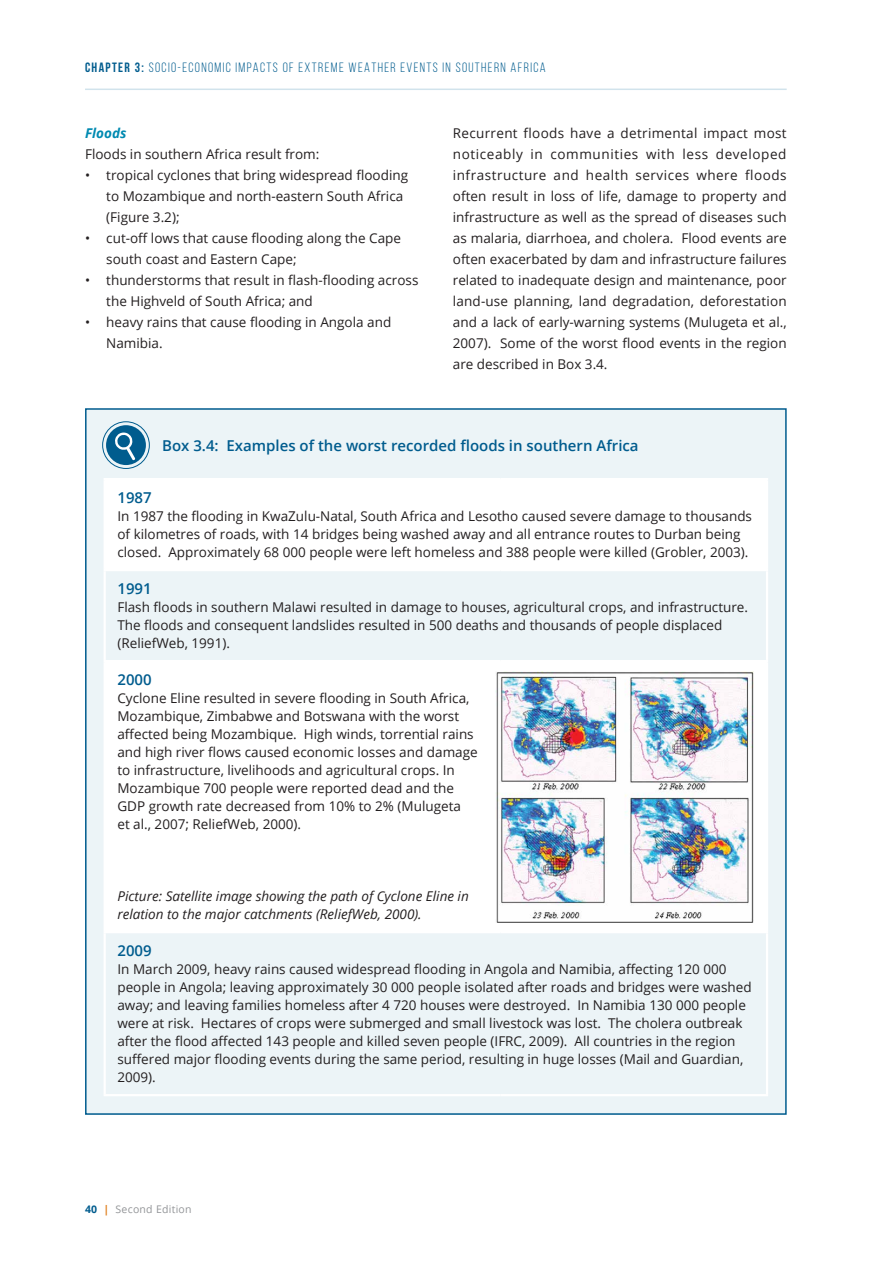
<style>
.page{position:relative;width:893px;height:1263px;background:#fff}
.page>*{position:absolute;margin:0;border:0;box-sizing:border-box;transform-origin:0 0}
.t1{font:600 15px "Open Sans";color:#005c8e}
.t2{font:13.5px/21px "Open Sans";color:#231f20}
.t3{font:italic 13.5px/18px "Open Sans";color:#231f20}
.t4{font:13.5px "Bebas Neue";letter-spacing:.1em;color:#005c8e}
.t5{font:10.5px "Open Sans";letter-spacing:.025em;color:#939598}
.s1{font-weight:700}
.s2{font-weight:700;font-style:italic;color:#008ab1}
.s3{font-weight:700;color:#005c8e}
.s4{font-weight:700;color:#df7e1c}
</style>
<div class="page">
<hr style="left:85px;top:89px;width:702px;height:1px;background:#d1e3ec">
<div style="left:86px;top:409px;width:700px;height:705px;background:#ecf4f7"></div>
<svg style="left:106px;top:480px;width:660px;height:451px;fill:#fff"></svg>
<hr style="left:104px;top:478px;width:396px;height:2px;background:#fff">
<hr style="left:104px;top:480px;width:2px;height:89px;background:#fff">
<hr style="left:500px;top:478px;width:268px;height:2px;background:#fff">
<hr style="left:766px;top:480px;width:2px;height:89px;background:#fff">
<hr style="left:104px;top:569px;width:396px;height:2px;background:#fff">
<hr style="left:104px;top:571px;width:2px;height:89px;background:#fff">
<hr style="left:500px;top:569px;width:268px;height:2px;background:#fff">
<hr style="left:766px;top:571px;width:2px;height:89px;background:#fff">
<hr style="left:104px;top:660px;width:396px;height:2px;background:#fff">
<hr style="left:104px;top:662px;width:2px;height:269px;background:#fff">
<hr style="left:500px;top:660px;width:268px;height:2px;background:#fff">
<hr style="left:499px;top:662px;width:2px;height:269px;background:#fff">
<hr style="left:766px;top:662px;width:2px;height:269px;background:#fff">
<hr style="left:104px;top:931px;width:396px;height:2px;background:#fff">
<hr style="left:104px;top:933px;width:2px;height:161px;background:#fff">
<hr style="left:500px;top:931px;width:268px;height:2px;background:#fff">
<hr style="left:766px;top:933px;width:2px;height:161px;background:#fff">
<hr style="left:104px;top:1094px;width:396px;height:2px;background:#fff">
<hr style="left:500px;top:1094px;width:268px;height:2px;background:#fff">
<div style="left:106px;top:425px;width:40px;height:40px;background:#005c8e;border-radius:50%"></div>
<div style="left:102px;top:421px;width:48px;height:48px;border:1px solid #005c8e;border-radius:50%"></div>
<svg style="left:115px;top:432px;width:20px;height:28px"></svg>
<img style="left:495px;top:671px;width:259px;height:251px">
<p class="t4" style="left:85px;top:61px;width:462px"><span class="s1">CHAPTER 3:</span> SOCIO-ECONOMIC IMPACTS OF EXTREME WEATHER EVENTS IN SOUTHERN AFRICA</p>
<p class="t2" style="left:85px;top:122px;width:236px"><span class="s2">Floods<br></span>Floods in southern Africa result from:</p>
<p class="t2" style="left:106px;top:164px;width:303px;text-indent:-21px">• tropical cyclones that bring widespread flooding to Mozambique and north-eastern South Africa (Figure 3.2);</p>
<p class="t2" style="left:106px;top:227px;width:296px;text-indent:-21px">• cut-off lows that cause flooding along the Cape south coast and Eastern Cape;</p>
<p class="t2" style="left:106px;top:269px;width:314px;text-indent:-21px">• thunderstorms that result in flash-flooding across the Highveld of South Africa; and</p>
<p class="t2" style="left:106px;top:311px;width:286px;text-indent:-21px">• heavy rains that cause flooding in Angola and<br>Namibia.</p>
<p class="t2" style="left:453px;top:122px;width:335px;text-align:justify">Recurrent floods have a detrimental impact most noticeably in communities with less developed infrastructure and health services where floods often result in loss of life, damage to property and infrastructure as well as the spread of diseases such as malaria, diarrhoea, and cholera. Flood events are often exacerbated by dam and infrastructure failures related to inadequate design and maintenance, poor land-use planning, land degradation, deforestation and a lack of early-warning systems (Mulugeta et al., 2007). Some of the worst flood events in the region are described in Box 3.4.</p>
<p class="t1" style="left:162px;top:435px;width:478px">Box 3.4: Examples of the worst recorded floods in southern Africa</p>
<p class="t1" style="left:117px;top:488px;width:36px">1987</p>
<p class="t2" style="left:117px;top:507px;width:636px;line-height:18px">In 1987 the flooding in KwaZulu-Natal, South Africa and Lesotho caused severe damage to thousands of kilometres of roads, with 14 bridges being washed away and all entrance routes to Durban being closed. Approximately 68 000 people were left homeless and 388 people were killed (Grobler, 2003).</p>
<p class="t1" style="left:117px;top:579px;width:36px">1991</p>
<p class="t2" style="left:117px;top:598px;width:632px;line-height:18px">Flash floods in southern Malawi resulted in damage to houses, agricultural crops, and infrastructure.<br>The floods and consequent landslides resulted in 500 deaths and thousands of people displaced (ReliefWeb, 1991).</p>
<p class="t1" style="left:117px;top:670px;width:36px">2000</p>
<p class="t2" style="left:117px;top:689px;width:362px;line-height:18px">Cyclone Eline resulted in severe flooding in South Africa, Mozambique, Zimbabwe and Botswana with the worst affected being Mozambique. High winds, torrential rains and high river flows caused economic losses and damage to infrastructure, livelihoods and agricultural crops. In Mozambique 700 people were reported dead and the GDP growth rate decreased from 10% to 2% (Mulugeta<br>et al., 2007; ReliefWeb, 2000).</p>
<p class="t3" style="left:117px;top:887px;width:353px">Picture: Satellite image showing the path of Cyclone Eline in relation to the major catchments (ReliefWeb, 2000).</p>
<p class="t1" style="left:117px;top:941px;width:36px">2009</p>
<p class="t2" style="left:117px;top:960px;width:636px;line-height:18px">In March 2009, heavy rains caused widespread flooding in Angola and Namibia, affecting 120 000 people in Angola; leaving approximately 30 000 people isolated after roads and bridges were washed away; and leaving families homeless after 4 720 houses were destroyed. In Namibia 130 000 people were at risk. Hectares of crops were submerged and small livestock was lost. The cholera outbreak after the flood affected 143 people and killed seven people (IFRC, 2009). All countries in the region suffered major flooding events during the same period, resulting in huge losses (Mail and Guardian, 2009).</p>
<p class="t5" style="left:85px;top:1202px;width:108px"><span class="s3">40</span> <span class="s4">|</span> Second Edition</p>
</div>
